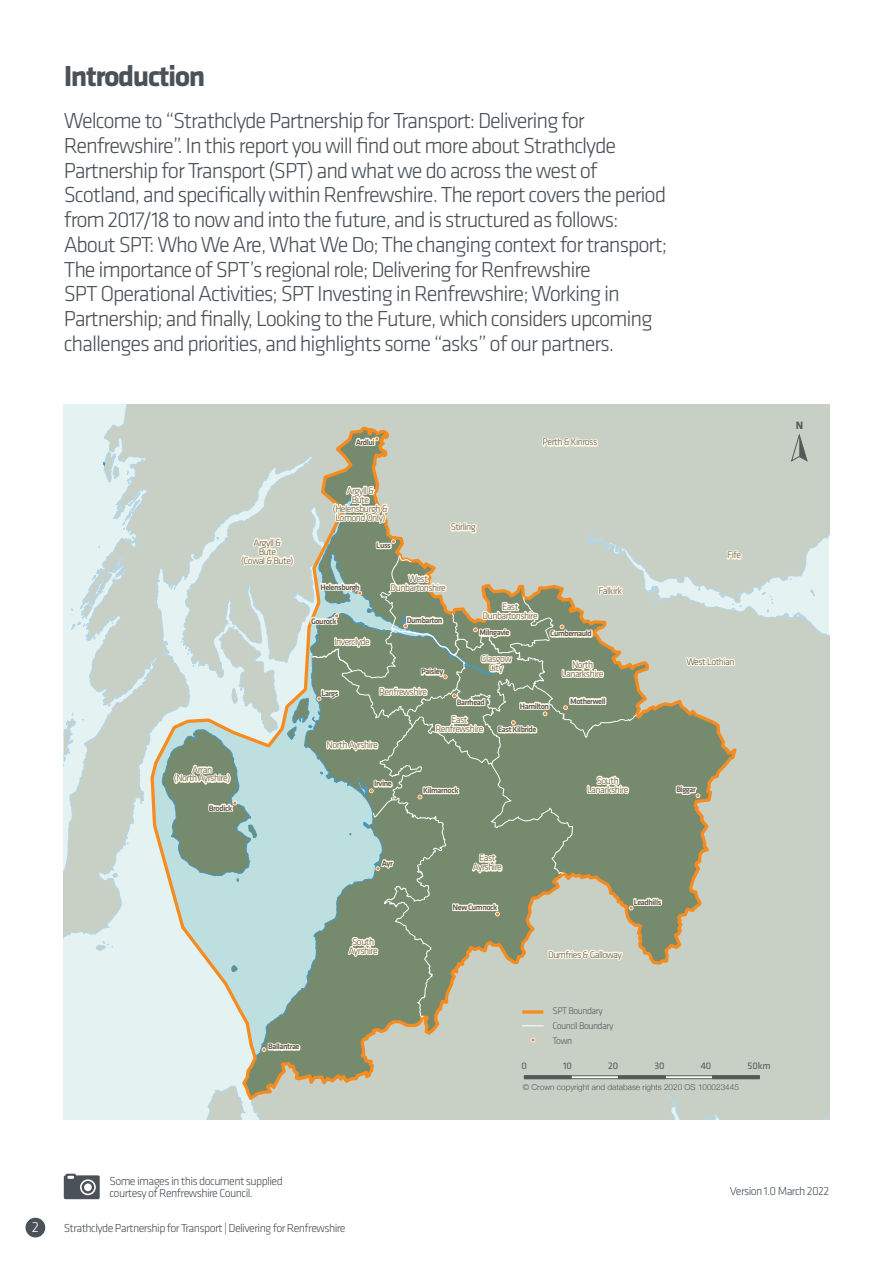
<style>
.page{position:relative;width:893px;height:1263px;background:#fff}
.page>*{position:absolute;margin:0;border:0;box-sizing:border-box;transform-origin:0 0}
.t1{font:700 30px "Klavika";letter-spacing:-.05em;color:#4a5157}
.t2{font:300 22.5px/24.8px "Klavika";letter-spacing:-.05em;color:#4a5157}
.t3{font:300 15px "Klavika";color:#fff}
.t4{font:300 12px/12px "Klavika";letter-spacing:-.05em;color:#4a5157}
.t5{font:700 10.95px "Klavika";color:#57585a}
.t6{font:9.9px "Klavika";color:#57585a}
.t7{font:300 9.75px/9px "Klavika";letter-spacing:-.05em;color:#57585a;text-align:center}
.t8{font:500 8.1px "Klavika";letter-spacing:-.05em;color:#57585a}
.t9{font:300 8.1px "Helvetica Neue";color:#57585a}
</style>
<div class="page">
<div style="left:26px;top:1218px;width:19px;height:19px;background:#4a5157;border-radius:50%"></div>
<svg style="left:64px;top:405px;width:765px;height:715px;background:#cfd9d2"></svg>
<svg style="left:149px;top:424px;width:591px;height:679px;background:#bdc7b8"></svg>
<svg style="left:379px;top:881px;width:194px;height:137px;background:#9ca78f"></svg>
<svg style="left:103px;top:452px;width:16px;height:30px"></svg>
<svg style="left:672px;top:784px;width:28px;height:14px"></svg>
<svg style="left:353px;top:436px;width:26px;height:12px"></svg>
<svg style="left:451px;top:895px;width:51px;height:24px"></svg>
<svg style="left:262px;top:1041px;width:40px;height:11px"></svg>
<svg style="left:629px;top:896px;width:35px;height:14px"></svg>
<svg style="left:345px;top:935px;width:35px;height:26px"></svg>
<svg style="left:541px;top:435px;width:58px;height:13px"></svg>
<svg style="left:683px;top:648px;width:53px;height:26px"></svg>
<svg style="left:726px;top:549px;width:17px;height:12px"></svg>
<svg style="left:546px;top:944px;width:79px;height:23px;background:#d8dbcd"></svg>
<svg style="left:162px;top:484px;width:475px;height:397px;background:#a7b5a3"></svg>
<svg style="left:790px;top:432px;width:18px;height:30px"></svg>
<div style="left:524px;top:1075px;width:236px;height:4px;border:1px solid #57585a"></div>
<div style="left:524px;top:1076px;width:47px;height:3px;border:1px solid #57585a"></div>
<div style="left:618px;top:1076px;width:47px;height:3px;border:1px solid #57585a"></div>
<div style="left:712px;top:1076px;width:48px;height:3px;border:1px solid #57585a"></div>
<svg style="left:522px;top:1010px;width:21px;height:4px"></svg>
<svg style="left:522px;top:1025px;width:21px;height:1px"></svg>
<svg style="left:531px;top:1038px;width:4px;height:4px"></svg>
<svg style="left:64px;top:1174px;width:36px;height:25px"></svg>
<h1 class="t1" style="left:64px;top:55px;width:143px">Introduction</h1>
<p class="t2" style="left:64px;top:108px;width:605px">Welcome to “Strathclyde Partnership for Transport: Delivering for Renfrewshire”. In this report you will find out more about Strathclyde Partnership for Transport (SPT) and what we do across the west of Scotland, and specifically within Renfrewshire. The report covers the period from 2017/18 to now and into the future, and is structured as follows:<br>About SPT: Who We Are, What We Do; The changing context for transport; The importance of SPT’s regional role; Delivering for Renfrewshire<br>SPT Operational Activities; SPT Investing in Renfrewshire; Working in Partnership; and finally, Looking to the Future, which considers upcoming challenges and priorities, and highlights some “asks” of our partners.</p>
<p class="t7" style="left:241px;top:538px;width:54px">Argyll &amp;<br>Bute<br>(Cowal &amp; Bute)</p>
<p class="t7" style="left:174px;top:765px;width:58px">Arran<br>(North Ayrshire)</p>
<p class="t8" style="left:209px;top:802px;width:25px">Brodick</p>
<p class="t8" style="left:356px;top:436px;width:21px">Ardlui</p>
<p class="t7" style="left:333px;top:486px;width:57px">Argyll &amp;<br>Bute (Helensburgh &amp;<br>Lomond Only)</p>
<p class="t8" style="left:376px;top:540px;width:16px">Luss</p>
<p class="t7" style="left:451px;top:522px;width:27px">Stirling</p>
<p class="t8" style="left:320px;top:581px;width:41px">Helensburgh</p>
<p class="t7" style="left:391px;top:574px;width:57px">West<br>Dunbartonshire</p>
<p class="t7" style="left:543px;top:438px;width:56px">Perth &amp; Kinross</p>
<p class="t7" style="left:599px;top:586px;width:25px">Falkirk</p>
<p class="t8" style="left:311px;top:615px;width:27px">Gourock</p>
<p class="t7" style="left:334px;top:637px;width:37px">Inverclyde</p>
<p class="t8" style="left:321px;top:687px;width:18px">Largs</p>
<p class="t8" style="left:407px;top:615px;width:37px">Dumbarton</p>
<p class="t8" style="left:421px;top:666px;width:24px">Paisley</p>
<p class="t7" style="left:379px;top:687px;width:49px">Renfrewshire</p>
<p class="t7" style="left:482px;top:602px;width:57px">East<br>Dunbartonshire</p>
<p class="t8" style="left:479px;top:627px;width:32px">Milngavie</p>
<p class="t7" style="left:481px;top:654px;width:32px">Glasgow<br>City</p>
<p class="t8" style="left:550px;top:628px;width:43px">Cumbernauld</p>
<p class="t7" style="left:562px;top:660px;width:43px">North<br>Lanarkshire</p>
<p class="t8" style="left:457px;top:697px;width:30px">Barrhead</p>
<p class="t8" style="left:520px;top:700px;width:31px">Hamilton</p>
<p class="t8" style="left:570px;top:696px;width:37px">Motherwell</p>
<p class="t7" style="left:435px;top:715px;width:49px">East<br>Renfrewshire</p>
<p class="t8" style="left:498px;top:724px;width:40px">East Kilbride</p>
<p class="t7" style="left:327px;top:740px;width:53px">North Ayrshire</p>
<p class="t7" style="left:727px;top:551px;width:15px">Fife</p>
<p class="t7" style="left:686px;top:657px;width:50px">West Lothian</p>
<p class="t8" style="left:374px;top:778px;width:19px">Irvine</p>
<p class="t8" style="left:382px;top:858px;width:12px">Ayr</p>
<p class="t7" style="left:349px;top:937px;width:31px">South<br>Ayrshire</p>
<p class="t7" style="left:587px;top:776px;width:43px">South<br>Lanarkshire</p>
<p class="t8" style="left:423px;top:785px;width:37px">Kilmarnock</p>
<p class="t8" style="left:676px;top:784px;width:21px">Biggar</p>
<p class="t7" style="left:473px;top:853px;width:31px">East<br>Ayrshire</p>
<p class="t8" style="left:453px;top:902px;width:46px">New Cumnock</p>
<p class="t8" style="left:634px;top:896px;width:29px">Leadhills</p>
<p class="t7" style="left:548px;top:950px;width:75px">Dumfries &amp; Galloway</p>
<p class="t8" style="left:268px;top:1041px;width:33px">Ballantrae</p>
<p class="t7" style="left:552px;top:1003px;width:63px;line-height:14.7px;text-align:left">SPT Boundary<br>Council Boundary<br>Town</p>
<p class="t6" style="left:522px;top:1060px;width:7px">0</p>
<p class="t6" style="left:563px;top:1060px;width:10px">10</p>
<p class="t6" style="left:608px;top:1060px;width:12px">20</p>
<p class="t6" style="left:654px;top:1060px;width:12px">30</p>
<p class="t6" style="left:701px;top:1060px;width:12px">40</p>
<p class="t6" style="left:747px;top:1060px;width:25px">50km</p>
<p class="t9" style="left:523px;top:1082px;width:218px">© Crown copyright and database rights 2020 OS 100023445</p>
<p class="t5" style="left:796px;top:418px;width:9px">N</p>
<p class="t4" style="left:109px;top:1175px;width:175px">Some images in this document supplied courtesy of Renfrewshire Council.</p>
<p class="t3" style="left:32px;top:1218px;width:9px">2</p>
<p class="t4" style="left:64px;top:1222px;width:283px">Strathclyde Partnership for Transport | Delivering for Renfrewshire</p>
<p class="t4" style="left:730px;top:1185px;width:101px">Version 1.0 March 2022</p>
</div>
